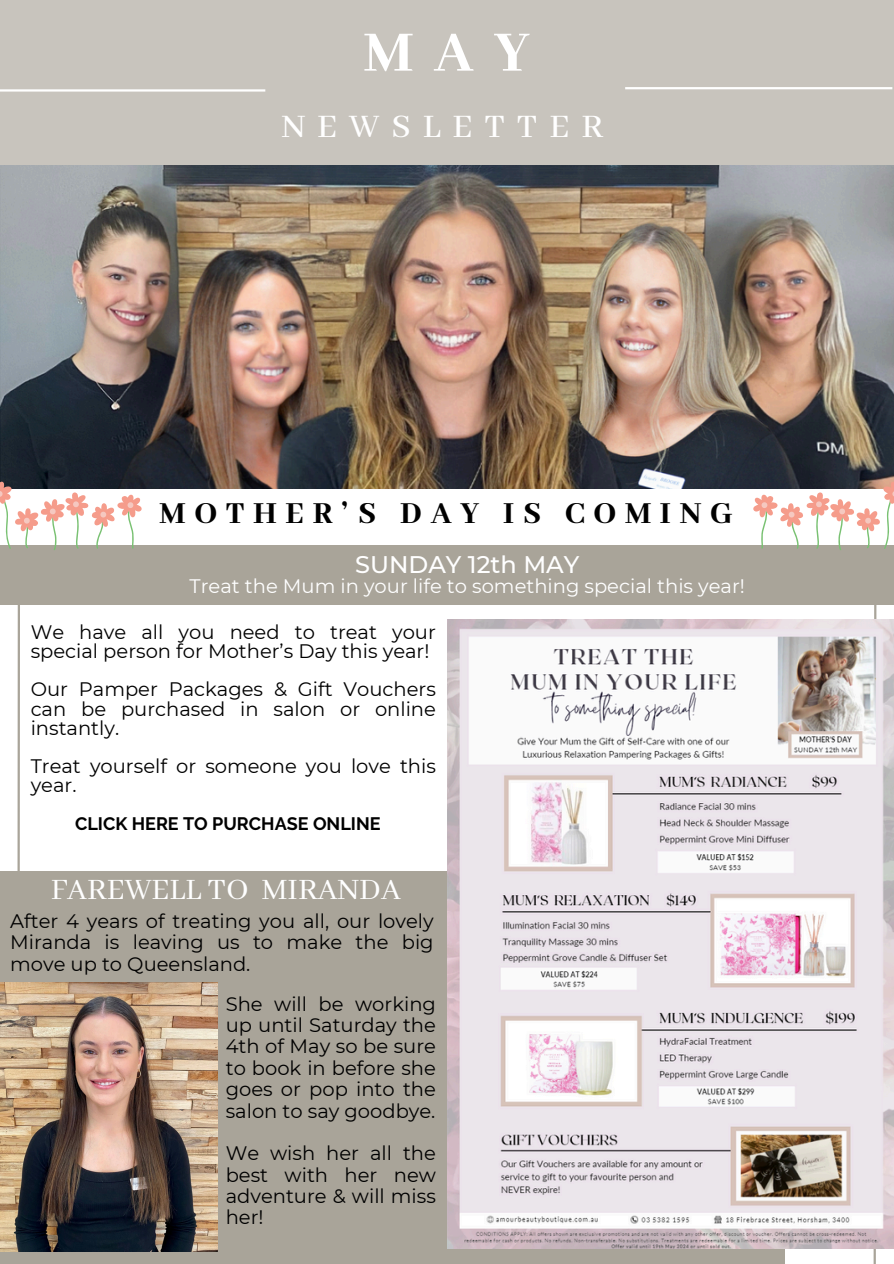
<style>
.page{position:relative;width:894px;height:1264px;background:#fff}
.page>*{position:absolute;margin:0;border:0;box-sizing:border-box;transform-origin:0 0}
.t1{font:800 63px "Abhaya Libre";color:#fff}
.t2{font:500 36.6px "Abhaya Libre";letter-spacing:.33em;color:#fff}
.t3{font:800 33.3px "Abhaya Libre";letter-spacing:.265em;color:#000}
.t4{font:33px "Abhaya Libre";color:#fff}
.t5{font:500 24px "Montserrat";color:#fff}
.t6{font:19.5px/21.3px "Montserrat";color:#000;text-align:justify}
.t7{font:19.5px "Montserrat";color:#fff}
.t8{font:700 18px "Raleway";color:#000}
</style>
<div class="page">
<svg style="left:16px;top:604px;width:5px;height:267px"></svg>
<svg style="left:871px;top:604px;width:6px;height:659px"></svg>
<div style="left:1px;top:0;width:892px;height:169px;background:#c8c4bd"></div>
<hr style="left:0;top:89px;width:265px;height:3px;background:#fff">
<hr style="left:625px;top:87px;width:267px;height:2px;background:#fff">
<img style="left:1px;top:166px;width:892px;height:323px">
<div style="left:0;top:545px;width:893px;height:59px;background:#a9a499"></div>
<div style="left:0;top:871px;width:784px;height:392px;background:#a9a499"></div>
<img style="left:0;top:982px;width:217px;height:269px">
<svg style="left:752px;top:481px;width:141px;height:69px"></svg>
<svg style="left:0;top:481px;width:142px;height:69px"></svg>
<img style="left:447px;top:619px;width:446px;height:629px">
<h1 class="t1" style="left:364px;top:18px;width:167px">MAY</h1>
<p class="t2" style="left:281px;top:106px;width:323px">NEWSLETTER</p>
<p class="t3" style="left:159px;top:495px;width:574px">MOTHER’S DAY IS COMING</p>
<h2 class="t5" style="left:355px;top:549px;width:226px">SUNDAY 12th MAY</h2>
<p class="t7" style="left:189px;top:574px;width:556px">Treat the Mum in your life to something special this year!</p>
<p class="t6" style="left:31px;top:622px;width:406px;line-height:19.2px">We have all you need to treat your special person for Mother’s Day this year!</p>
<p class="t6" style="left:31px;top:679px;width:406px;line-height:19.2px">Our Pamper Packages &amp; Gift Vouchers can be purchased in salon or online instantly.</p>
<p class="t6" style="left:31px;top:756px;width:406px;line-height:19.2px">Treat yourself or someone you love this year.</p>
<p class="t8" style="left:75px;top:813px;width:307px">CLICK HERE TO PURCHASE ONLINE</p>
<h4 class="t4" style="left:51px;top:870px;width:351px">FAREWELL TO MIRANDA</h4>
<p class="t6" style="left:10px;top:910px;width:425px">After 4 years of treating you all, our lovely Miranda is leaving us to make the big move up to Queensland.</p>
<p class="t6" style="left:226px;top:992px;width:212px">She will be working up until Saturday the 4th of May so be sure to book in before she goes or pop into the salon to say goodbye.</p>
<p class="t6" style="left:226px;top:1142px;width:212px">We wish her all the best with her new adventure &amp; will miss her!</p>
</div>
